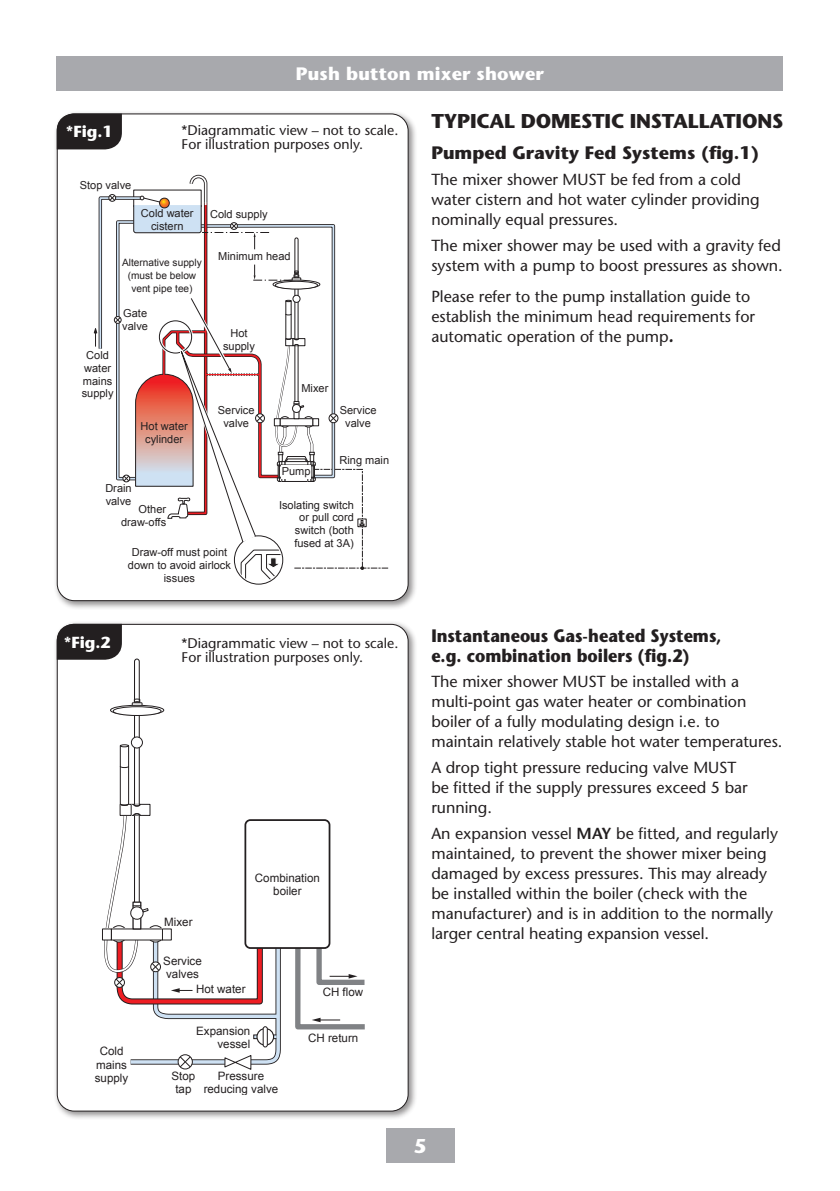
<style>
.page{position:relative;width:840px;height:1191px;background:#fff}
.page>*{position:absolute;margin:0;border:0;box-sizing:border-box;transform-origin:0 0}
._01_Heading_10pt_Bol{font:700 20px "Stone Sans Std";letter-spacing:-.01em;color:#231f20}
.t1{font:700 20px "Stone Sans Std";color:#fff}
._02_Sub_Head_9pt_BOL{font:700 18px/20px "Stone Sans Std";color:#231f20;scale:.9 1}
._02_Sub_Head_9pt_BOL-2{font:700 18px "Stone Sans Std";color:#231f20}
.t2{font:700 18px "Stone Sans Std";letter-spacing:.01em;color:#fff}
._03_Body_text_8pt_IT{font:500 16px/20px "Stone Sans Std";color:#231f20}
.t3{font:700 16px "Stone Sans Std";color:#fff}
.t4{font:500 14px "Stone Sans Std";color:#231f20}
.t5{font:11.6px/13.4px "Arial";color:#231f20;text-align:center}
.t6{font:11px/12.8px "Arial";color:#231f20;text-align:center}
.t7{font:10px/12.8px "Arial";color:#231f20;text-align:center}
.s1{font-weight:700;font-style:italic;font-size:18px}
.s2{font-weight:600}
</style>
<div class="page">
<div style="left:57px;top:57px;width:725px;height:34px;background:#a8a9ad"></div>
<div style="left:386px;top:1128px;width:68px;height:34px;background:#a8a9ad"></div>
<div style="left:53px;top:620px;width:364px;height:500px;background:#231f20;opacity:.5"></div>
<div style="left:57px;top:624px;width:351px;height:487px;background:#fff;border-radius:17px"></div>
<div style="left:53px;top:110px;width:364px;height:500px;background:#231f20;opacity:.5"></div>
<div style="left:57px;top:114px;width:351px;height:486px;background:#fff;border-radius:17px"></div>
<div style="left:57px;top:114px;width:65px;height:35px;background:#231f20"></div>
<svg style="left:94px;top:174px;width:294px;height:408px"></svg>
<div style="left:244px;top:819px;width:86px;height:130px;border:2px solid #231f20;border-radius:5px"></div>
<svg style="left:292px;top:941px;width:73px;height:89px"></svg>
<svg style="left:57px;top:624px;width:226px;height:446px"></svg>
<p class="t2" style="left:296px;top:63px;width:249px">Push button mixer shower</p>
<p class="t3" style="left:66px;top:122px;width:48px">*Fig.1</p>
<p class="t4" style="left:181px;top:122px;width:218px">*Diagrammatic view – not to scale.</p>
<p class="t4" style="left:181px;top:136px;width:183px">For illustration purposes only.</p>
<p class="t6" style="left:80px;top:179px;width:53px">Stop valve</p>
<p class="t6" style="left:141px;top:207px;width:54px">Cold water cistern</p>
<p class="t6" style="left:210px;top:208px;width:59px">Cold supply</p>
<p class="t6" style="left:82px;top:349px;width:33px">Cold water mains supply</p>
<p class="t7" style="left:122px;top:256px;width:81px">Alternative supply (must be below vent pipe tee)</p>
<p class="t6" style="left:122px;top:307px;width:27px;text-align:left">Gate valve</p>
<p class="t6" style="left:218px;top:250px;width:74px">Minimum head</p>
<p class="t6" style="left:223px;top:327px;width:33px">Hot supply</p>
<p class="t6" style="left:301px;top:381px;width:28px">Mixer</p>
<p class="t6" style="left:218px;top:404px;width:38px">Service valve</p>
<p class="t6" style="left:339px;top:404px;width:38px">Service valve</p>
<p class="t6" style="left:282px;top:465px;width:30px">Pump</p>
<p class="t6" style="left:140px;top:420px;width:49px">Hot water cylinder</p>
<p class="t6" style="left:339px;top:454px;width:51px">Ring main</p>
<p class="t6" style="left:279px;top:498px;width:76px;text-align:right">Isolating switch or pull cord switch (both fused at 3A)</p>
<p class="t6" style="left:105px;top:482px;width:28px;text-align:left">Drain valve</p>
<p class="t6" style="left:121px;top:503px;width:47px;text-align:right">Other draw-offs</p>
<p class="t6" style="left:128px;top:546px;width:104px">Draw-off must point down to avoid airlock issues</p>
<p class="_01_Heading_10pt_Bol" style="left:431px;top:109px;width:353px">TYPICAL DOMESTIC INSTALLATIONS</p>
<p class="_02_Sub_Head_9pt_BOL-2" style="left:431px;top:142px;width:329px">Pumped Gravity Fed Systems (fig.1)</p>
<p class="_03_Body_text_8pt_IT" style="left:431px;top:170px;width:330px">The mixer shower MUST be fed from a cold water cistern and hot water cylinder providing nominally equal pressures.</p>
<p class="_03_Body_text_8pt_IT" style="left:431px;top:235px;width:353px">The mixer shower may be used with a gravity fed system with a pump to boost pressures as shown.</p>
<p class="_03_Body_text_8pt_IT" style="left:431px;top:287px;width:325px">Please refer to the pump installation guide to establish the minimum head requirements for automatic operation of the pump<span class="s1">.</span></p>
<p class="t3" style="left:64px;top:632px;width:48px">*Fig.2</p>
<p class="t5" style="left:95px;top:1044px;width:35px">Cold mains supply</p>
<p class="t4" style="left:181px;top:634px;width:218px">*Diagrammatic view – not to scale.</p>
<p class="t4" style="left:181px;top:648px;width:183px">For illustration purposes only.</p>
<p class="t5" style="left:164px;top:915px;width:30px">Mixer</p>
<p class="t5" style="left:255px;top:871px;width:66px">Combination boiler</p>
<p class="t5" style="left:163px;top:954px;width:40px;text-align:left">Service valves</p>
<p class="t5" style="left:196px;top:982px;width:51px">Hot water</p>
<p class="t5" style="left:322px;top:985px;width:42px">CH flow</p>
<p class="t5" style="left:196px;top:1024px;width:55px;text-align:right">Expansion vessel</p>
<p class="t5" style="left:203px;top:1069px;width:76px">Pressure reducing valve</p>
<p class="t5" style="left:171px;top:1069px;width:25px">Stop tap</p>
<p class="t5" style="left:308px;top:1031px;width:52px">CH return</p>
<p class="_02_Sub_Head_9pt_BOL" style="left:431px;top:625px;width:324px">Instantaneous Gas-heated Systems, e.g. combination boilers (fig.2)</p>
<p class="_03_Body_text_8pt_IT" style="left:431px;top:672px;width:352px">The mixer shower MUST be installed with a multi-point gas water heater or combination boiler of a fully modulating design i.e. to maintain relatively stable hot water temperatures.</p>
<p class="_03_Body_text_8pt_IT" style="left:431px;top:757px;width:318px">A drop tight pressure reducing valve MUST be fitted if the supply pressures exceed 5 bar running.</p>
<p class="_03_Body_text_8pt_IT" style="left:431px;top:823px;width:348px">An expansion vessel <span class="s2">MAY</span> be fitted, and regularly maintained, to prevent the shower mixer being damaged by excess pressures. This may already be installed within the boiler (check with the manufacturer) and is in addition to the normally larger central heating expansion vessel.</p>
<p class="t1" style="left:413px;top:1134px;width:14px">5</p>
</div>
